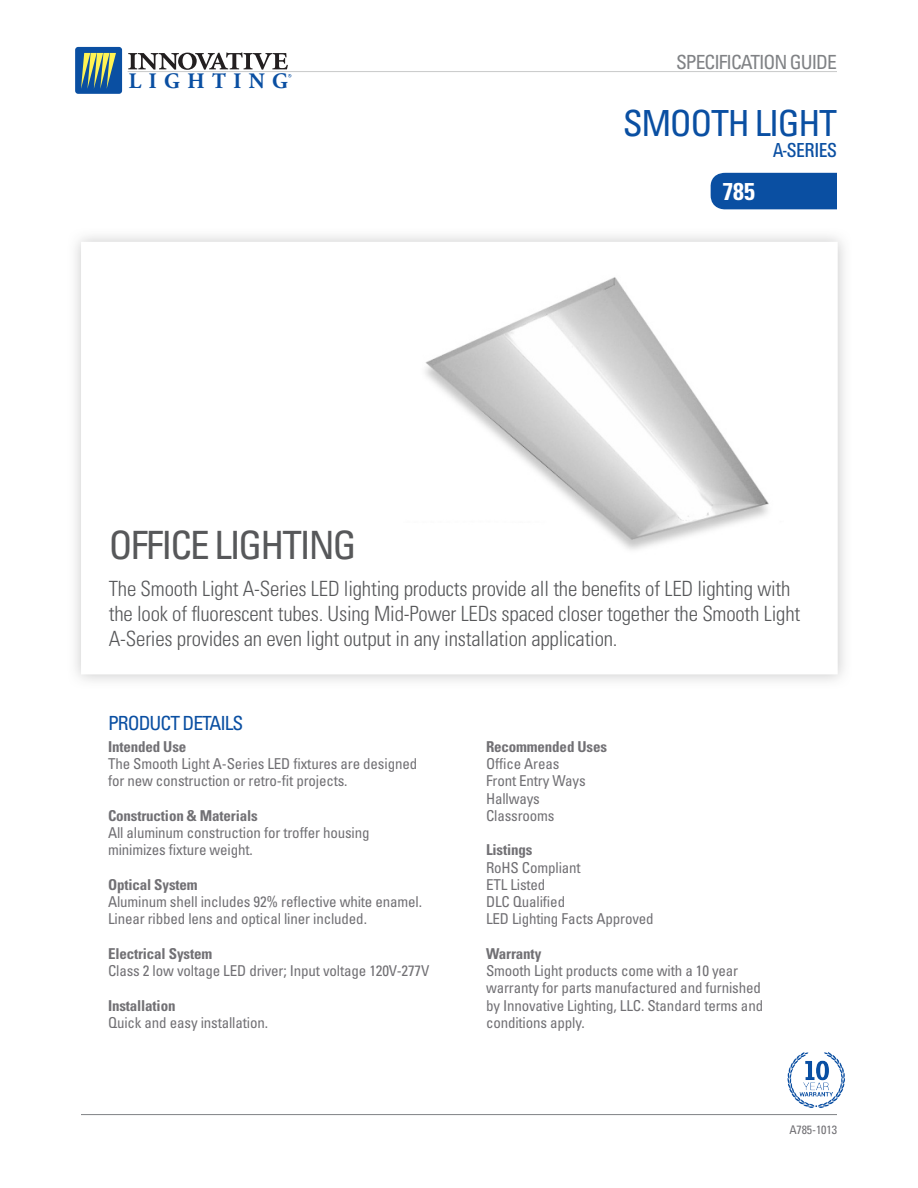
<style>
.page{position:relative;width:918px;height:1188px;background:#fff}
.page>*{position:absolute;margin:0;border:0;box-sizing:border-box;transform-origin:0 0}
.t1{font:condensed 39px "Univers";letter-spacing:-.05em;color:#57585a}
.t2{font:condensed 36px "Univers";letter-spacing:-.04em;color:#0a4fa2}
.t3{font:700 condensed 24.3px "Univers";color:#fff}
.t4{font:700 22.05px "Adobe Garamond";letter-spacing:.35em;color:#0a4fa2}
.t5{font:300 condensed 21px/25.2px "Univers";letter-spacing:-.01em;color:#57585a}
.t6{font:21px "Univers U57";color:#0a4fa2}
.t7{font:condensed 19.5px "Univers";letter-spacing:-.05em;color:#808285}
.t8{font:condensed 19.5px "Univers";letter-spacing:-.05em;color:#0a4fa2}
.t9{font:condensed 15px/17.2px "Univers";letter-spacing:-.01em;color:#717074}
.t10{font:700 condensed 15px "Univers";letter-spacing:-.01em;color:#717074}
.t11{font:condensed 12px "Univers";letter-spacing:-.01em;color:#717074}
</style>
<div class="page">
<img style="left:414px;top:276px;width:368px;height:276px">
<div style="left:710px;top:173px;width:127px;height:37px;background:#0a4fa2"></div>
<hr style="left:81px;top:1114px;width:756px;height:1px;background:#808285">
<img style="left:787px;top:1052px;width:58px;height:56px">
<svg style="left:128px;top:52px;width:163px;height:25px"></svg>
<div style="left:75px;top:47px;width:47px;height:47px;background:#0a4fa2;border-radius:3px"></div>
<svg style="left:81px;top:53px;width:35px;height:36px"></svg>
<hr style="left:128px;top:71px;width:709px;height:1px;background:#57585a">
<p class="t4" style="left:129px;top:69px;width:161px">LIGHTING</p>
<p class="t7" style="left:676px;top:49px;width:162px">SPECIFICATION GUIDE</p>
<p class="t2" style="left:623px;top:100px;width:216px">SMOOTH LIGHT</p>
<p class="t3" style="left:723px;top:176px;width:34px">785</p>
<p class="t6" style="left:773px;top:136px;width:65px">A-SERIES</p>
<p class="t1" style="left:109px;top:520px;width:249px">OFFICE LIGHTING</p>
<p class="t5" style="left:109px;top:576px;width:693px">The Smooth Light A-Series LED lighting products provide all the benefits of LED lighting with the look of fluorescent tubes. Using Mid-Power LEDs spaced closer together the Smooth Light<br>A-Series provides an even light output in any installation application.</p>
<p class="t8" style="left:108px;top:711px;width:137px">PRODUCT DETAILS</p>
<p class="t10" style="left:108px;top:737px;width:80px">Intended Use</p>
<p class="t9" style="left:108px;top:755px;width:311px">The Smooth Light A-Series LED fixtures are designed for new construction or retro-fit projects.</p>
<p class="t10" style="left:108px;top:806px;width:151px">Construction &amp; Materials</p>
<p class="t9" style="left:108px;top:824px;width:263px">All aluminum construction for troffer housing minimizes fixture weight.</p>
<p class="t10" style="left:108px;top:875px;width:91px">Optical System</p>
<p class="t9" style="left:108px;top:893px;width:316px">Aluminum shell includes 92% reflective white enamel.<br>Linear ribbed lens and optical liner included.</p>
<p class="t10" style="left:108px;top:944px;width:106px">Electrical System</p>
<p class="t9" style="left:108px;top:962px;width:323px">Class 2 low voltage LED driver; Input voltage 120V-277V</p>
<p class="t10" style="left:108px;top:996px;width:69px">Installation</p>
<p class="t9" style="left:108px;top:1014px;width:162px">Quick and easy installation.</p>
<p class="t10" style="left:486px;top:737px;width:123px">Recommended Uses</p>
<p class="t9" style="left:486px;top:755px;width:75px">Office Areas</p>
<p class="t9" style="left:486px;top:772px;width:101px">Front Entry Ways</p>
<p class="t9" style="left:486px;top:789px;width:55px">Hallways</p>
<p class="t9" style="left:486px;top:807px;width:70px">Classrooms</p>
<p class="t10" style="left:486px;top:841px;width:48px">Listings</p>
<p class="t9" style="left:486px;top:858px;width:96px">RoHS Compliant</p>
<p class="t9" style="left:486px;top:876px;width:61px">ETL Listed</p>
<p class="t9" style="left:486px;top:893px;width:81px">DLC Qualified</p>
<p class="t9" style="left:486px;top:910px;width:169px">LED Lighting Facts Approved</p>
<p class="t10" style="left:486px;top:944px;width:57px">Warranty</p>
<p class="t9" style="left:486px;top:962px;width:279px">Smooth Light products come with a 10 year warranty for parts manufactured and furnished by Innovative Lighting, LLC. Standard terms and conditions apply.</p>
<p class="t11" style="left:789px;top:1122px;width:49px">A785-1013</p>
</div>
